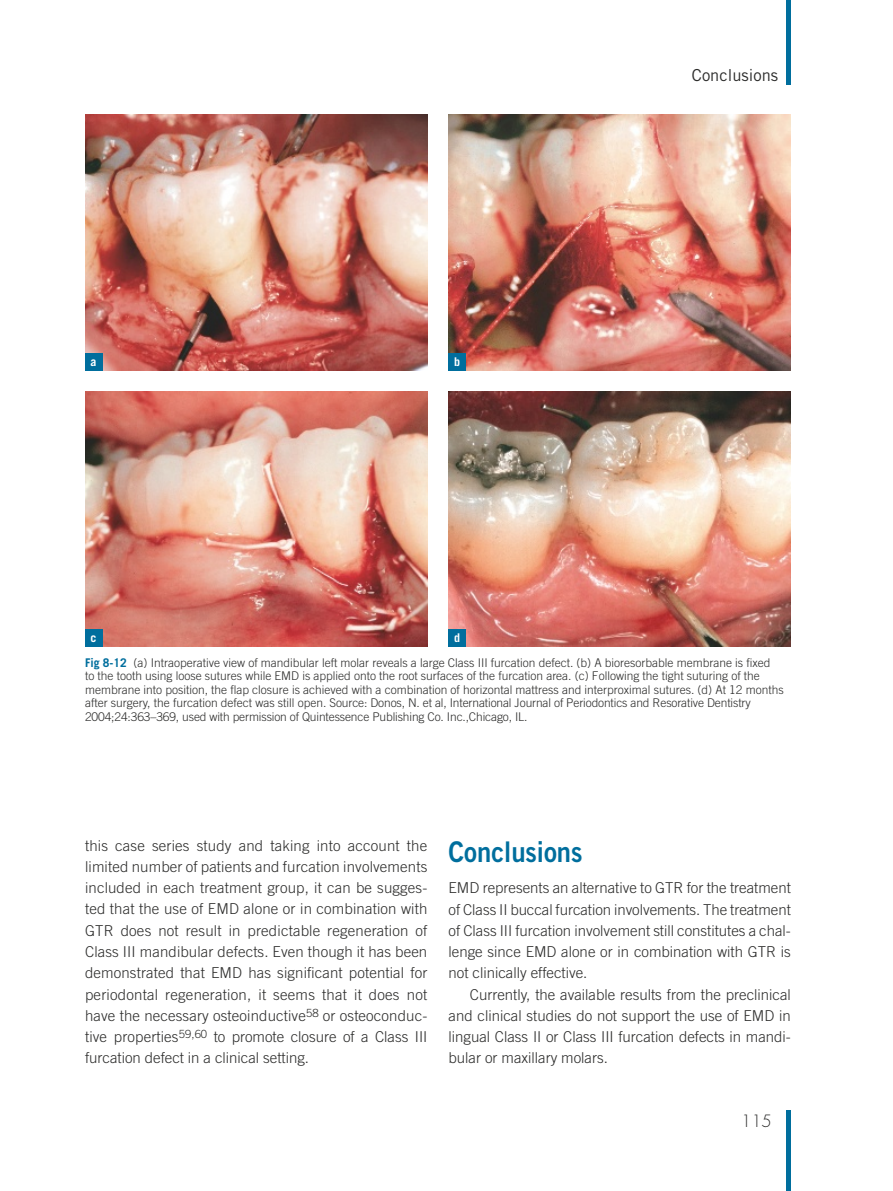
<style>
.page{position:relative;width:893px;height:1191px;background:#fff}
.page>*{position:absolute;margin:0;border:0;box-sizing:border-box;transform-origin:0 0}
.t1{font:28.5px "Trade Gothic LT Std Bd 2";color:#006e9d;scale:.9 1}
.t2{font:16.5px "Trade Gothic LT Std";color:#2b2b2a}
.t3{font:300 16.5px "Futura Std";color:#2b2b2a}
.t4{font:300 15px/21.3px "Trade Gothic LT Std";color:#2b2b2a;text-align:justify}
.t5{font:300 12px/13.5px "Trade Gothic LT Std";color:#2b2b2a}
.t6{font:700 12px "Trade Gothic LT Std";color:#fff}
.s1{font-weight:700;color:#fff}
.s2{font-weight:700;color:#006e9d}
</style>
<div class="page">
<hr style="left:787px;top:0;width:4px;height:85px;background:#006e9d">
<hr style="left:787px;top:1110px;width:4px;height:81px;background:#006e9d">
<img style="left:85px;top:115px;width:342px;height:255px">
<img style="left:449px;top:115px;width:342px;height:255px">
<div style="left:85px;top:353px;width:17px;height:17px;background:#006e9d"></div>
<div style="left:449px;top:353px;width:17px;height:17px;background:#006e9d"></div>
<img style="left:85px;top:391px;width:342px;height:255px">
<img style="left:449px;top:391px;width:341px;height:255px">
<div style="left:85px;top:629px;width:17px;height:17px;background:#006e9d"></div>
<div style="left:449px;top:629px;width:17px;height:17px;background:#006e9d"></div>
<p class="t6" style="left:91px;top:354px;width:7px">a</p>
<p class="t6" style="left:454px;top:354px;width:7px">b</p>
<p class="t2" style="left:692px;top:66px;width:88px">Conclusions</p>
<p class="t5" style="left:85px;top:625px;width:687px;line-height:24.6px;text-indent:369px"><span class="s1">d<br></span><span class="s2">Fig 8-12</span> (a) Intraoperative view of mandibular left molar reveals a large Class III furcation defect. (b) A bioresorbable membrane is fixed</p>
<p class="t5" style="left:85px;top:669px;width:700px">to the tooth using loose sutures while EMD is applied onto the root surfaces of the furcation area. (c) Following the tight suturing of the membrane into position, the flap closure is achieved with a combination of horizontal mattress and interproximal sutures. (d) At 12 months after surgery, the furcation defect was still open. Source: Donos, N. et al, International Journal of Periodontics and Resorative Dentistry 2004;24:363–369, used with permission of Quintessence Publishing Co. Inc.,Chicago, IL.</p>
<p class="t6" style="left:91px;top:630px;width:7px">c</p>
<p class="t4" style="left:85px;top:834px;width:344px">this case series study and taking into account the limited number of patients and furcation involvements included in each treatment group, it can be sugges&shy;ted that the use of EMD alone or in combination with GTR does not result in predictable regeneration of Class III mandibular defects. Even though it has been demonstrated that EMD has significant potential for periodontal regeneration, it seems that it does not have the necessary osteoinductive<sup>58</sup> or osteoconduc&shy;tive properties<sup>59,60</sup> to promote closure of a Class III furcation defect in a clinical setting.</p>
<h1 class="t1" style="left:449px;top:833px;width:150px">Conclusions</h1>
<p class="t4" style="left:449px;top:877px;width:344px">EMD represents an alternative to GTR for the treatment of Class II buccal furcation involvements. The treatment of Class III furcation involvement still constitutes a chal&shy;lenge since EMD alone or in combination with GTR is not clinically effective.</p>
<p class="t4" style="left:449px;top:983px;width:344px;text-indent:21px">Currently, the available results from the preclinical and clinical studies do not support the use of EMD in lingual Class II or Class III furcation defects in mandi&shy;bular or maxillary molars.</p>
<p class="t3" style="left:741px;top:1111px;width:32px">115</p>
</div>
